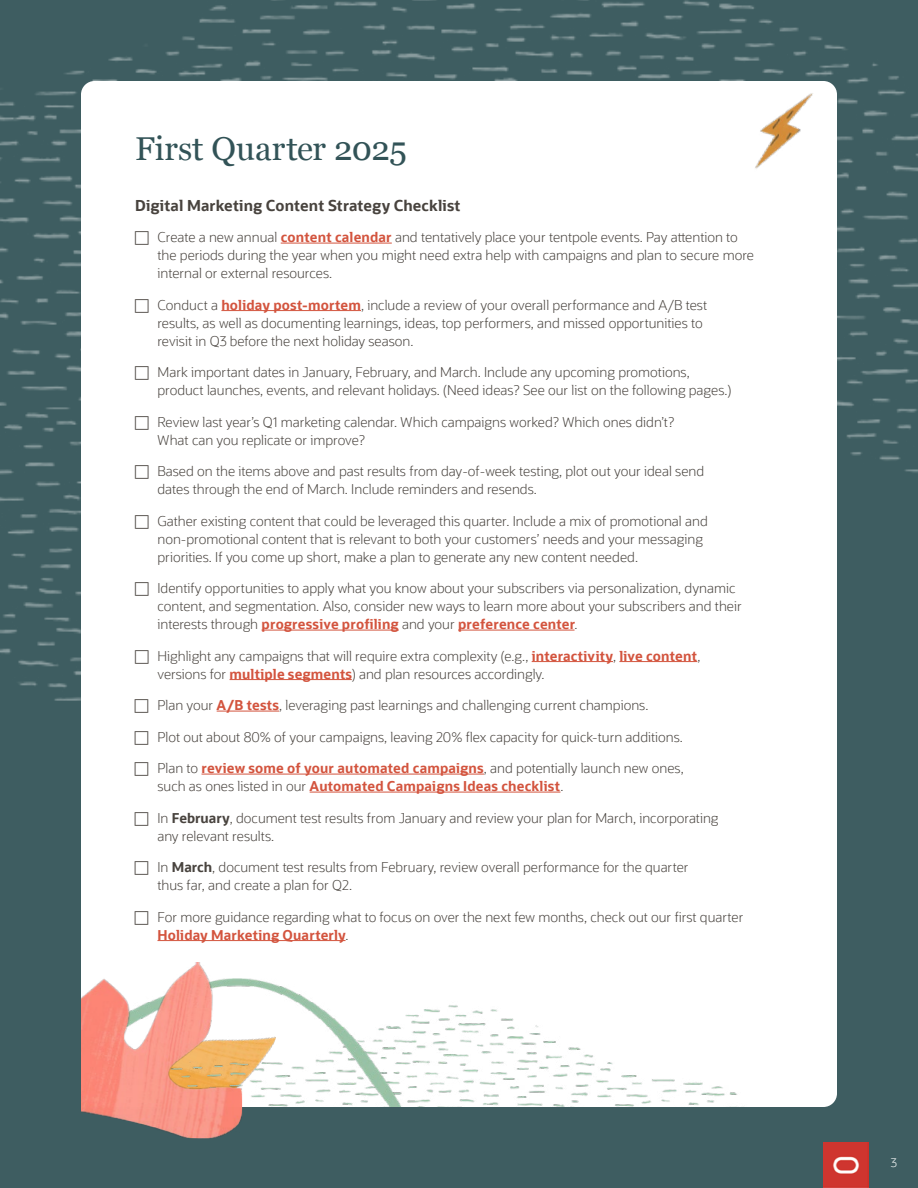
<style>
.page{position:relative;width:918px;height:1188px;background:#3e5d61}
.page>*{position:absolute;margin:0;border:0;box-sizing:border-box;transform-origin:0 0}
.t1{font:33px "Georgia";letter-spacing:-.005em;color:#325357}
.t2{font:700 15px "Oracle Sans";letter-spacing:.01em;color:#48433e}
.t3{font:300 13.5px/18px "Oracle Sans";color:#48433e}
.t4{font:700 13.5px/18px "Oracle Sans";letter-spacing:.015em;color:#d3543e}
.t5{font:300 12px "Oracle Sans";color:#fff}
.s1{font-weight:700;color:#d3543e}
.s2{font-weight:300;color:#48433e}
.s3{font-weight:700}
</style>
<div class="page">
<img style="left:0;top:0;width:918px;height:701px">
<div style="left:81px;top:81px;width:756px;height:1026px;background:#fff;border-radius:14px"></div>
<hr style="left:281px;top:243px;width:111px;height:1px;background:#d3543e">
<hr style="left:221px;top:310px;width:140px;height:1px;background:#d3543e">
<hr style="left:262px;top:630px;width:137px;height:1px;background:#d3543e">
<hr style="left:458px;top:630px;width:117px;height:1px;background:#d3543e">
<hr style="left:532px;top:661px;width:81px;height:1px;background:#d3543e">
<hr style="left:619px;top:661px;width:78px;height:1px;background:#d3543e">
<hr style="left:230px;top:679px;width:122px;height:1px;background:#d3543e">
<hr style="left:217px;top:711px;width:62px;height:1px;background:#d3543e">
<hr style="left:202px;top:774px;width:282px;height:1px;background:#d3543e">
<hr style="left:310px;top:792px;width:250px;height:1px;background:#d3543e">
<hr style="left:157px;top:940px;width:189px;height:1px;background:#d3543e">
<img style="left:461px;top:1009px;width:276px;height:98px">
<img style="left:824px;top:1143px;width:45px;height:45px">
<img style="left:242px;top:978px;width:219px;height:129px">
<img style="left:81px;top:962px;width:161px;height:177px">
<img style="left:755px;top:93px;width:58px;height:76px">
<h1 class="t1" style="left:135px;top:124px;width:273px">First Quarter 2025</h1>
<p class="t2" style="left:135px;top:196px;width:327px">Digital Marketing Content Strategy Checklist</p>
<p class="t3" style="left:157px;top:228px;width:598px">Create a new annual <span class="s1">content calendar</span> and tentatively place your tentpole events. Pay attention to the periods during the year when you might need extra help with campaigns and plan to secure more internal or external resources.</p>
<p class="t3" style="left:157px;top:296px;width:551px">Conduct a <span class="s1">holiday post-mortem</span>, include a review of your overall performance and A/B test results, as well as documenting learnings, ideas, top performers, and missed opportunities to revisit in Q3 before the next holiday season.</p>
<p class="t3" style="left:157px;top:363px;width:576px">Mark important dates in January, February, and March. Include any upcoming promotions, product launches, events, and relevant holidays. (Need ideas? See our list on the following pages.)</p>
<p class="t3" style="left:157px;top:413px;width:518px">Review last year’s Q1 marketing calendar. Which campaigns worked? Which ones didn’t?<br>What can you replicate or improve?</p>
<p class="t3" style="left:157px;top:462px;width:548px">Based on the items above and past results from day-of-week testing, plot out your ideal send dates through the end of March. Include reminders and resends.</p>
<p class="t3" style="left:157px;top:512px;width:552px">Gather existing content that could be leveraged this quarter. Include a mix of promotional and non-promotional content that is relevant to both your customers’ needs and your messaging priorities. If you come up short, make a plan to generate any new content needed.</p>
<p class="t3" style="left:157px;top:579px;width:586px">Identify opportunities to apply what you know about your subscribers via personalization, dynamic content, and segmentation. Also, consider new ways to learn more about your subscribers and their interests through <span class="s1">progressive profiling</span> and your <span class="s1">preference center</span>.</p>
<p class="t3" style="left:157px;top:647px;width:544px">Highlight any campaigns that will require extra complexity (e.g., <span class="s1">interactivity</span>, <span class="s1">live content</span>, versions for <span class="s1">multiple segments</span>) and plan resources accordingly.</p>
<p class="t3" style="left:157px;top:696px;width:492px">Plan your <span class="s1">A/B tests</span>, leveraging past learnings and challenging current champions.</p>
<p class="t3" style="left:157px;top:728px;width:527px">Plot out about 80% of your campaigns, leaving 20% flex capacity for quick-turn additions.</p>
<p class="t4" style="left:157px;top:759px;width:528px"><span class="s2">Plan to</span> review some of your automated campaigns<span class="s2">, and potentially launch new ones, such as ones listed in our</span> Automated Campaigns Ideas checklist<span class="s2">.</span></p>
<p class="t3" style="left:157px;top:809px;width:563px">In <span class="s3">February</span>, document test results from January and review your plan for March, incorporating any relevant results.</p>
<p class="t3" style="left:157px;top:858px;width:533px">In <span class="s3">March</span>, document test results from February, review overall performance for the quarter thus far, and create a plan for Q2.</p>
<p class="t3" style="left:157px;top:908px;width:587px">For more guidance regarding what to focus on over the next few months, check out our first quarter<br><span class="s1">Holiday Marketing Quarterly</span>.</p>
<p class="t5" style="left:891px;top:1156px;width:8px">3</p>
</div>
